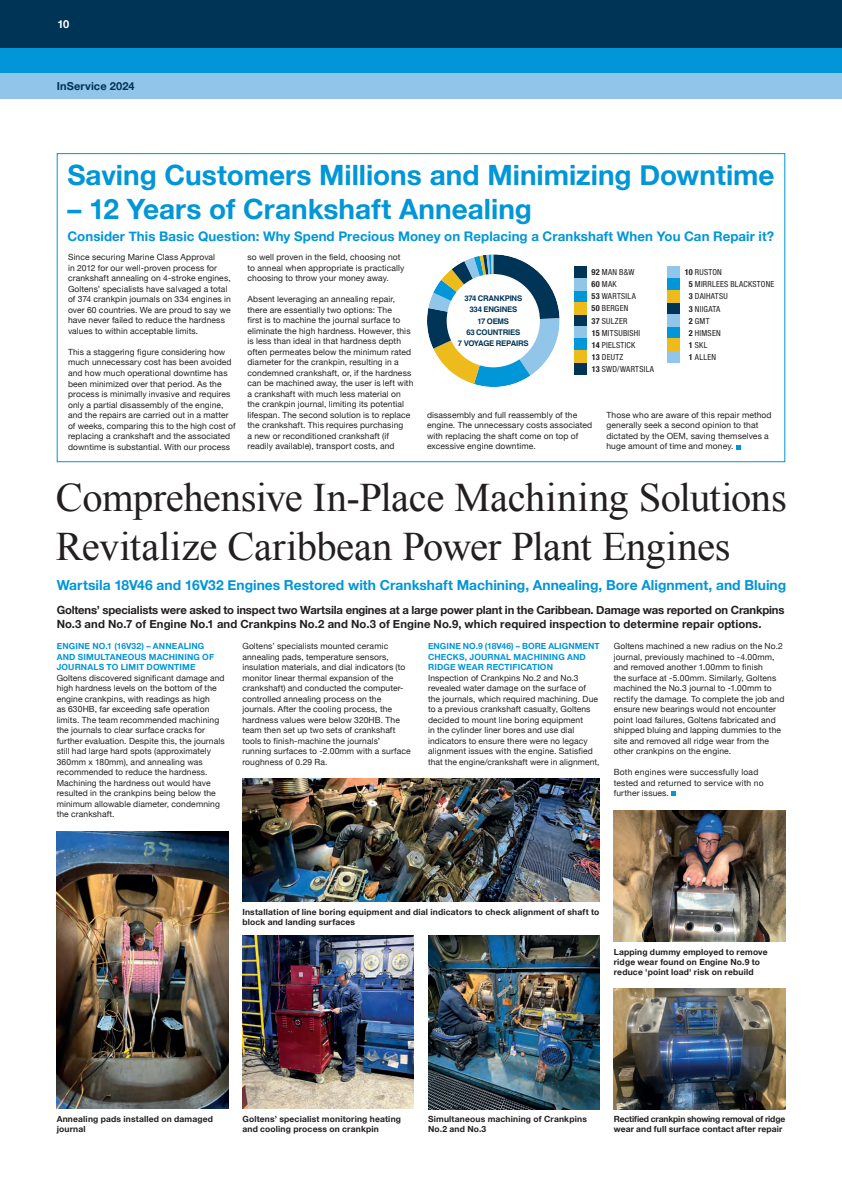
<style>
.page{position:relative;width:842px;height:1191px;background:#fff}
.page>*{position:absolute;margin:0;border:0;box-sizing:border-box;transform-origin:0 0}
.t1{font:40.5px/48.6px "Times New Roman";letter-spacing:-.01em;color:#231f20}
.t2{font:700 28px "Helvetica Neue";color:#0196d7}
.t3{font:700 13.8px "Helvetica Neue";color:#0196d7}
.t4{font:700 13.2px "Helvetica Neue";letter-spacing:.005em;color:#0196d7}
.t5{font:700 11.3px/14px "Helvetica Neue";letter-spacing:-.01em;color:#231f20}
.t6{font:700 11px "Helvetica Neue";letter-spacing:.015em;color:#003456}
.t7{font:700 11px "Helvetica Neue";color:#fff}
.t8{font:8.5px/10.5px "Helvetica Neue";letter-spacing:.015em;color:#231f20}
.t9{font:700 8.5px/10px "Helvetica Neue";letter-spacing:.02em;color:#231f20}
.t10{font:700 8.5px/10.5px "Helvetica Neue";letter-spacing:.015em;color:#0196d7}
.t11{font:700 8.5px/10px "Helvetica Neue";letter-spacing:-.01em;color:#231f20}
.t12{font:condensed 8.3px/12.2px "Helvetica Neue LT Std";letter-spacing:.03em;color:#231f20}
.t13{font:700 7.8px/11.1px "Helvetica";letter-spacing:-.03em;color:#003456;text-align:center}
.s1{font-weight:700}
</style>
<div class="page">
<div style="left:0;top:0;width:842px;height:48px;background:#003456"></div>
<div style="left:0;top:48px;width:842px;height:26px;background:#0196d7"></div>
<div style="left:0;top:74px;width:842px;height:25px;background:#92c5ea"></div>
<svg style="left:736px;top:445px;width:4px;height:4px"></svg>
<svg style="left:427px;top:254px;width:133px;height:133px"></svg>
<div style="left:447px;top:274px;width:93px;height:93px;background:#fff;border-radius:50%"></div>
<div style="left:574px;top:290px;width:12px;height:13px;background:#0196d7"></div>
<div style="left:574px;top:266px;width:12px;height:12px;background:#003456"></div>
<div style="left:574px;top:315px;width:12px;height:12px;background:#003456"></div>
<div style="left:574px;top:363px;width:12px;height:12px;background:#003456"></div>
<div style="left:574px;top:278px;width:12px;height:12px;background:#92c5ea"></div>
<div style="left:574px;top:327px;width:12px;height:12px;background:#92c5ea"></div>
<div style="left:574px;top:339px;width:12px;height:12px;background:#0196d7"></div>
<div style="left:574px;top:303px;width:12px;height:12px;background:#edbc1c"></div>
<div style="left:574px;top:351px;width:12px;height:12px;background:#edbc1c"></div>
<div style="left:667px;top:266px;width:12px;height:12px;background:#92c5ea"></div>
<div style="left:667px;top:278px;width:12px;height:12px;background:#0196d7"></div>
<div style="left:667px;top:327px;width:12px;height:12px;background:#0196d7"></div>
<div style="left:667px;top:303px;width:12px;height:12px;background:#003456"></div>
<div style="left:667px;top:351px;width:12px;height:12px;background:#92c5ea"></div>
<div style="left:667px;top:315px;width:12px;height:12px;background:#92c5ea"></div>
<div style="left:667px;top:339px;width:12px;height:12px;background:#edbc1c"></div>
<div style="left:667px;top:290px;width:12px;height:13px;background:#edbc1c"></div>
<svg style="left:671px;top:791px;width:5px;height:5px"></svg>
<img style="left:57px;top:831px;width:171px;height:277px">
<img style="left:428px;top:936px;width:172px;height:173px">
<img style="left:242px;top:936px;width:172px;height:172px">
<img style="left:614px;top:988px;width:171px;height:121px">
<img style="left:614px;top:810px;width:171px;height:131px">
<img style="left:242px;top:779px;width:358px;height:122px">
<p class="t7" style="left:58px;top:16px;width:13px">10</p>
<p class="t6" style="left:57px;top:78px;width:80px">InService 2024</p>
<h2 class="t2" style="left:67px;top:153px;width:709px">Saving Customers Millions and Minimizing Downtime</h2>
<h2 class="t2" style="left:67px;top:187px;width:466px">– 12 Years of Crankshaft Annealing</h2>
<p class="t8" style="left:68px;top:253px;width:164px">Since securing Marine Class Approval<br>in 2012 for our well-proven process for crankshaft annealing on 4-stroke engines, Goltens’ specialists have salvaged a total of 374 crankpin journals on 334 engines in over 60 countries. We are proud to say we have never failed to reduce the hardness values to within acceptable limits.</p>
<p class="t8" style="left:68px;top:347px;width:169px">This a staggering figure considering how much unnecessary cost has been avoided and how much operational downtime has been minimized over that period. As the process is minimally invasive and requires only a partial disassembly of the engine, and the repairs are carried out in a matter of weeks, comparing this to the high cost of replacing a crankshaft and the associated downtime is substantial. With our process</p>
<h3 class="t4" style="left:67px;top:226px;width:708px">Consider This Basic Question: Why Spend Precious Money on Replacing a Crankshaft When You Can Repair it?</h3>
<p class="t8" style="left:247px;top:253px;width:158px">so well proven in the field, choosing not to anneal when appropriate is practically choosing to throw your money away.</p>
<p class="t8" style="left:247px;top:295px;width:167px">Absent leveraging an annealing repair, there are essentially two options: The<br>first is to machine the journal surface to eliminate the high hardness. However, this is less than ideal in that hardness depth often permeates below the minimum rated diameter for the crankpin, resulting in a condemned crankshaft, or, if the hardness can be machined away, the user is left with a crankshaft with much less material on the crankpin journal, limiting its potential lifespan. The second solution is to replace the crankshaft. This requires purchasing<br>a new or reconditioned crankshaft (if readily available), transport costs, and</p>
<p class="t12" style="left:689px;top:266px;width:87px;text-indent:-4px"><span class="s1">10</span> RUSTON<br><span class="s1">5</span> MIRRLEES BLACKSTONE<br><span class="s1">3</span> DAIHATSU<br><span class="s1">3</span> NIIGATA<br><span class="s1">2</span> GMT<br><span class="s1">2</span> HIMSEN<br><span class="s1">1</span> SKL<br><span class="s1">1</span> ALLEN</p>
<p class="t12" style="left:591px;top:266px;width:64px"><span class="s1">92</span> MAN B&amp;W<br><span class="s1">60</span> MAK<br><span class="s1">53</span> WARTSILA<br><span class="s1">50</span> BERGEN<br><span class="s1">37</span> SULZER<br><span class="s1">15</span> MITSUBISHI<br><span class="s1">14</span> PIELSTICK<br><span class="s1">13</span> DEUTZ<br><span class="s1">13</span> SWD/WARTSILA</p>
<p class="t13" style="left:458px;top:294px;width:72px">374 CRANKPINS<br>334 ENGINES<br>17 OEMS<br>63 COUNTRIES<br>7 VOYAGE REPAIRS</p>
<p class="t8" style="left:427px;top:410px;width:167px">disassembly and full reassembly of the engine. The unnecessary costs associated with replacing the shaft come on top of excessive engine downtime.</p>
<p class="t8" style="left:606px;top:410px;width:167px">Those who are aware of this repair method generally seek a second opinion to that dictated by the OEM, saving themselves a huge amount of time and money.</p>
<h1 class="t1" style="left:56px;top:473px;width:732px">Comprehensive In-Place Machining Solutions<br>Revitalize Caribbean Power Plant Engines</h1>
<p class="t5" style="left:57px;top:603px;width:729px">Goltens’ specialists were asked to inspect two Wartsila engines at a large power plant in the Caribbean. Damage was reported on Crankpins<br>No.3 and No.7 of Engine No.1 and Crankpins No.2 and No.3 of Engine No.9, which required inspection to determine repair options.</p>
<h3 class="t3" style="left:57px;top:574px;width:731px">Wartsila 18V46 and 16V32 Engines Restored with Crankshaft Machining, Annealing, Bore Alignment, and Bluing</h3>
<p class="t10" style="left:57px;top:641px;width:159px">ENGINE NO.1 (16V32) – ANNEALING<br>AND SIMULTANEOUS MACHINING OF<br>JOURNALS TO LIMIT DOWNTIME</p>
<p class="t8" style="left:57px;top:673px;width:170px">Goltens discovered significant damage and high hardness levels on the bottom of the engine crankpins, with readings as high<br>as 630HB, far exceeding safe operation limits. The team recommended machining the journals to clear surface cracks for further evaluation. Despite this, the journals still had large hard spots (approximately 360mm x 180mm), and annealing was recommended to reduce the hardness.<br>Machining the hardness out would have resulted in the crankpins being below the minimum allowable diameter, condemning the crankshaft.</p>
<p class="t8" style="left:242px;top:641px;width:170px">Goltens’ specialists mounted ceramic annealing pads, temperature sensors, insulation materials, and dial indicators (to monitor linear thermal expansion of the crankshaft) and conducted the computer&shy;controlled annealing process on the journals. After the cooling process, the hardness values were below 320HB. The team then set up two sets of crankshaft tools to finish-machine the journals’ running surfaces to -2.00mm with a surface roughness of 0.29 Ra.</p>
<p class="t10" style="left:428px;top:641px;width:173px">ENGINE NO.9 (18V46) – BORE ALIGNMENT<br>CHECKS, JOURNAL MACHINING AND<br>RIDGE WEAR RECTIFICATION</p>
<p class="t8" style="left:428px;top:673px;width:173px">Inspection of Crankpins No.2 and No.3 revealed water damage on the surface of the journals, which required machining. Due to a previous crankshaft casualty, Goltens decided to mount line boring equipment<br>in the cylinder liner bores and use dial indicators to ensure there were no legacy alignment issues with the engine. Satisfied that the engine/crankshaft were in alignment,</p>
<p class="t8" style="left:614px;top:641px;width:172px">Goltens machined a new radius on the No.2 journal, previously machined to -4.00mm, and removed another 1.00mm to finish<br>the surface at -5.00mm. Similarly, Goltens machined the No.3 journal to -1.00mm to rectify the damage. To complete the job and ensure new bearings would not encounter point load failures, Goltens fabricated and shipped bluing and lapping dummies to the site and removed all ridge wear from the other crankpins on the engine.</p>
<p class="t8" style="left:614px;top:767px;width:151px">Both engines were successfully load tested and returned to service with no further issues.</p>
<p class="t9" style="left:242px;top:906px;width:358px">Installation of line boring equipment and dial indicators to check alignment of shaft to block and landing surfaces</p>
<p class="t9" style="left:614px;top:947px;width:155px">Lapping dummy employed to remove ridge wear found on Engine No.9 to reduce 'point load' risk on rebuild</p>
<p class="t9" style="left:57px;top:1114px;width:158px">Annealing pads installed on damaged journal</p>
<p class="t9" style="left:428px;top:1114px;width:160px">Simultaneous machining of Crankpins<br>No.2 and No.3</p>
<p class="t9" style="left:242px;top:1114px;width:160px">Goltens’ specialist monitoring heating and cooling process on crankpin</p>
<p class="t11" style="left:614px;top:1114px;width:173px">Rectified crankpin showing removal of ridge wear and full surface contact after repair</p>
</div>
